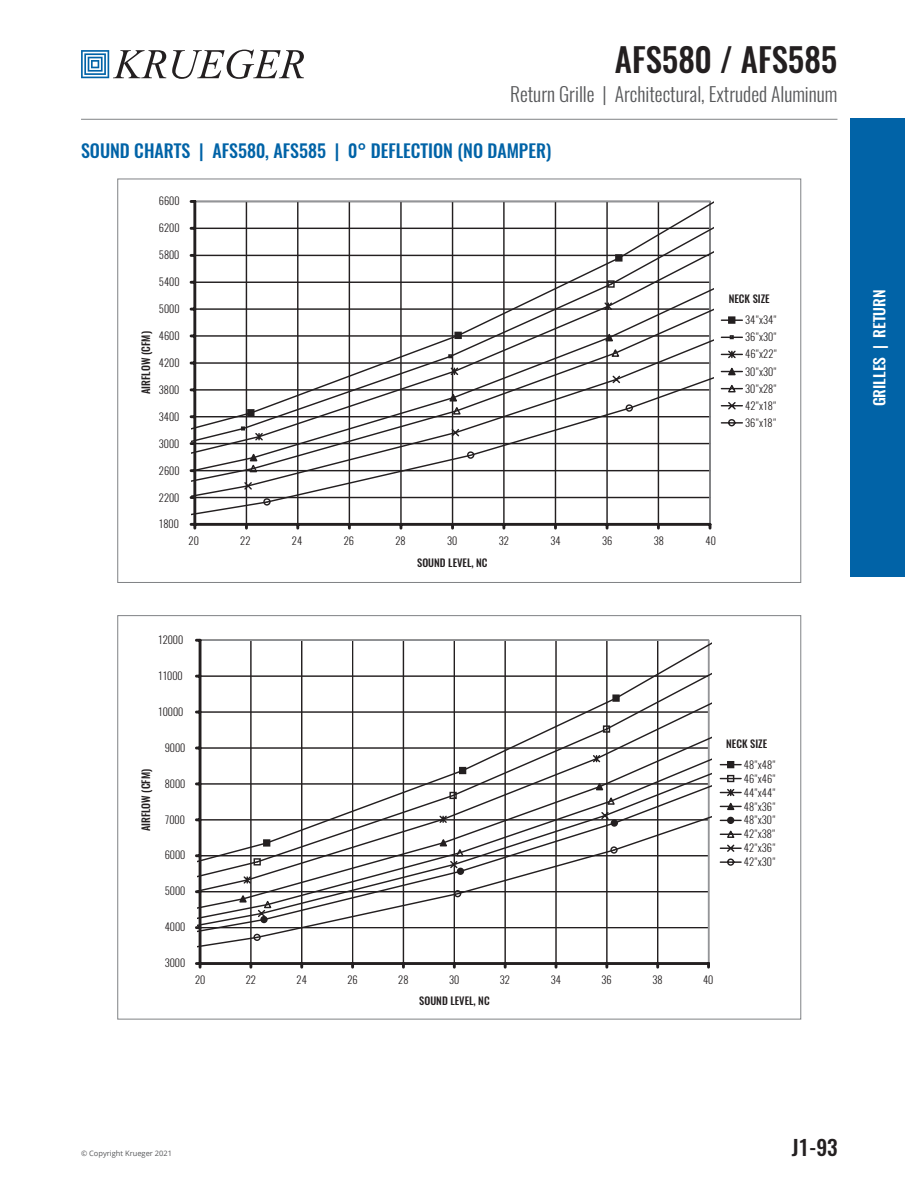
<style>
.page{position:relative;width:905px;height:1188px;background:#fff}
.page>*{position:absolute;margin:0;border:0;box-sizing:border-box;transform-origin:0 0}
.t1{font:500 33px "Oswald";color:#231f20}
.t2{font:500 21px "Oswald";color:#231f20}
.t3{font:300 19.5px "Oswald";color:#57585a}
.t4{font:500 18px "Oswald";color:#0163a7}
.t5{font:500 15px "Oswald";color:#fff;scale:1.05 1}
.t6{font:300 10.5px/14px "Oswald";color:#231f20;text-align:justify}
.t7{font:500 10.5px "Oswald";color:#231f20}
.t8{font:7.5px "Open Sans";color:#57585a}
</style>
<div class="page">
<svg style="left:81px;top:50px;width:85px;height:28px"></svg>
<svg style="left:172px;top:50px;width:132px;height:29px"></svg>
<hr style="left:81px;top:119px;width:756px;height:1px;background:#808285">
<div style="left:850px;top:119px;width:54px;height:458px;background:#0163a7"></div>
<svg style="left:191px;top:200px;width:522px;height:328px"></svg>
<svg style="left:243px;top:348px;width:390px;height:158px"></svg>
<hr style="left:721px;top:319px;width:21px;height:2px;background:#231f20">
<div style="left:728px;top:316px;width:7px;height:8px;border:1px solid #231f20"></div>
<svg style="left:721px;top:335px;width:21px;height:4px"></svg>
<svg style="left:720px;top:350px;width:23px;height:9px"></svg>
<svg style="left:721px;top:367px;width:21px;height:9px"></svg>
<svg style="left:720px;top:385px;width:23px;height:8px"></svg>
<svg style="left:720px;top:402px;width:23px;height:8px"></svg>
<svg style="left:720px;top:419px;width:23px;height:8px"></svg>
<svg style="left:196px;top:638px;width:515px;height:329px"></svg>
<svg style="left:253px;top:796px;width:365px;height:146px"></svg>
<svg style="left:720px;top:762px;width:21px;height:6px"></svg>
<div style="left:727px;top:761px;width:7px;height:7px;border:1px solid #231f20"></div>
<svg style="left:720px;top:778px;width:21px;height:1px"></svg>
<div style="left:727px;top:775px;width:7px;height:7px;border:1px solid #231f20"></div>
<svg style="left:719px;top:789px;width:23px;height:22px"></svg>
<svg style="left:720px;top:817px;width:21px;height:6px"></svg>
<div style="left:727px;top:817px;width:7px;height:7px;border:1px solid #231f20;border-radius:50%"></div>
<svg style="left:719px;top:830px;width:23px;height:36px"></svg>
<h1 class="t1" style="left:615px;top:37px;width:224px">AFS580 / AFS585</h1>
<h3 class="t3" style="left:510px;top:81px;width:329px">Return Grille | Architectural, Extruded Aluminum</h3>
<h3 class="t4" style="left:81px;top:138px;width:471px">SOUND CHARTS | AFS580, AFS585 | 0° DEFLECTION (NO DAMPER)</h3>
<p class="t6" style="left:159px;top:194px;width:22px">6600</p>
<p class="t6" style="left:159px;top:221px;width:22px">6200</p>
<p class="t6" style="left:159px;top:248px;width:22px">5800</p>
<p class="t6" style="left:159px;top:275px;width:22px">5400</p>
<p class="t6" style="left:159px;top:302px;width:22px">5000</p>
<p class="t6" style="left:159px;top:329px;width:22px">4600</p>
<p class="t7" style="left:138px;top:394px;width:64px;rotate:-90deg">AIRFLOW (CFM)</p>
<p class="t6" style="left:159px;top:356px;width:22px">4200</p>
<p class="t6" style="left:159px;top:383px;width:22px">3800</p>
<p class="t6" style="left:159px;top:410px;width:22px">3400</p>
<p class="t6" style="left:159px;top:436px;width:22px">3000</p>
<p class="t6" style="left:159px;top:464px;width:22px">2600</p>
<p class="t6" style="left:159px;top:490px;width:22px">2200</p>
<p class="t6" style="left:159px;top:517px;width:21px">1800</p>
<p class="t6" style="left:188px;top:533px;width:12px">20</p>
<p class="t6" style="left:240px;top:533px;width:12px">22</p>
<p class="t6" style="left:292px;top:533px;width:12px">24</p>
<p class="t6" style="left:343px;top:533px;width:12px">26</p>
<p class="t6" style="left:395px;top:533px;width:12px">28</p>
<p class="t6" style="left:447px;top:533px;width:12px">30</p>
<p class="t6" style="left:499px;top:533px;width:12px">32</p>
<p class="t6" style="left:550px;top:533px;width:12px">34</p>
<p class="t6" style="left:602px;top:533px;width:12px">36</p>
<p class="t6" style="left:654px;top:533px;width:12px">38</p>
<p class="t6" style="left:705px;top:533px;width:12px">40</p>
<p class="t7" style="left:417px;top:555px;width:72px">SOUND LEVEL, NC</p>
<p class="t7" style="left:728px;top:291px;width:42px">NECK SIZE</p>
<p class="t6" style="left:745px;top:311px;width:33px;line-height:17.1px">34"x34" 36"x30" 46"x22" 30"x30" 30"x28" 42"x18" 36"x18"</p>
<p class="t6" style="left:158px;top:633px;width:27px">12000</p>
<p class="t6" style="left:158px;top:669px;width:26px">11000</p>
<p class="t6" style="left:158px;top:705px;width:27px">10000</p>
<p class="t6" style="left:165px;top:741px;width:22px">9000</p>
<p class="t7" style="left:726px;top:736px;width:42px">NECK SIZE</p>
<p class="t7" style="left:138px;top:831px;width:64px;rotate:-90deg">AIRFLOW (CFM)</p>
<p class="t6" style="left:743px;top:758px;width:34px">48"x48" 46"x46" 44"x44" 48"x36" 48"x30" 42"x38" 42"x36" 42"x30"</p>
<p class="t6" style="left:165px;top:776px;width:22px">8000</p>
<p class="t6" style="left:165px;top:812px;width:22px">7000</p>
<p class="t6" style="left:165px;top:848px;width:22px">6000</p>
<p class="t6" style="left:165px;top:884px;width:22px">5000</p>
<p class="t6" style="left:165px;top:920px;width:22px">4000</p>
<p class="t6" style="left:165px;top:956px;width:22px">3000</p>
<p class="t6" style="left:195px;top:972px;width:12px">20</p>
<p class="t6" style="left:246px;top:972px;width:12px">22</p>
<p class="t6" style="left:296px;top:972px;width:12px">24</p>
<p class="t6" style="left:347px;top:972px;width:12px">26</p>
<p class="t6" style="left:398px;top:972px;width:12px">28</p>
<p class="t6" style="left:449px;top:972px;width:12px">30</p>
<p class="t6" style="left:500px;top:972px;width:12px">32</p>
<p class="t6" style="left:550px;top:972px;width:12px">34</p>
<p class="t6" style="left:601px;top:972px;width:12px">36</p>
<p class="t6" style="left:652px;top:972px;width:12px">38</p>
<p class="t6" style="left:703px;top:972px;width:12px">40</p>
<p class="t7" style="left:419px;top:993px;width:72px">SOUND LEVEL, NC</p>
<h3 class="t5" style="left:868px;top:406px;width:113px;rotate:-90deg">GRILLES | RETURN</h3>
<p class="t8" style="left:81px;top:1149px;width:93px">© Copyright Krueger 2021</p>
<h2 class="t2" style="left:791px;top:1133px;width:47px">J1-93</h2>
</div>
